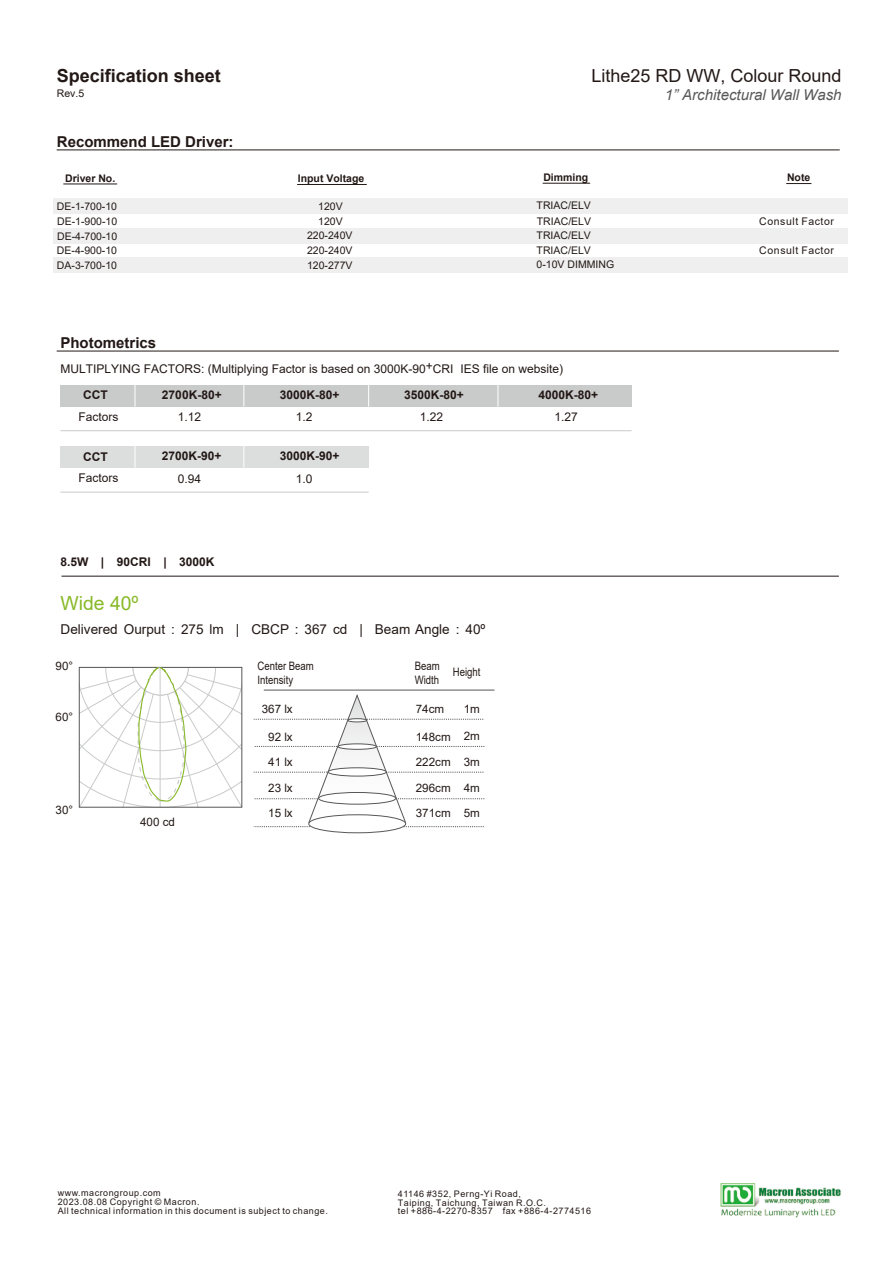
<style>
.page{position:relative;width:893px;height:1263px;background:#fff}
.page>*{position:absolute;margin:0;border:0;box-sizing:border-box;transform-origin:0 0}
.t1{font:19.35px "Arial";color:#88b928}
.t2{font:18px "Arial";color:#221815}
.t3{font:700 18px "Arial";color:#221815}
.t4{font:700 15px "Arial";color:#221815}
.t5{font:italic 15px "Arial";color:#595757}
.t6{font:13.5px "Arial";color:#221815}
.t7{font:12px "Arial";color:#221815}
.t8{font:700 12px "Arial";color:#221815}
.t9{font:11.55px "Arial";color:#221815}
.t10{font:11.55px/14px "Arial";color:#221815;scale:.82 1}
.t11{font:10.5px/14.2px "Arial";color:#221815}
.t12{font:700 10.5px "Arial";color:#221815}
.t13{font:10.5px "Arial";letter-spacing:.055em;color:#221815}
.t14{font:9px/9px "Arial";letter-spacing:.055em;color:#221815}
</style>
<div class="page">
<div style="left:53px;top:199px;width:794px;height:15px;background:#efefef"></div>
<div style="left:53px;top:228px;width:794px;height:15px;background:#efefef"></div>
<div style="left:53px;top:258px;width:794px;height:15px;background:#efefef"></div>
<hr style="left:57px;top:149px;width:783px;height:1px;background:#221815">
<hr style="left:63px;top:184px;width:54px;height:1px;background:#221815">
<hr style="left:297px;top:184px;width:70px;height:1px;background:#221815">
<hr style="left:543px;top:183px;width:47px;height:1px;background:#221815">
<svg style="left:786px;top:183px;width:25px;height:1px"></svg>
<img style="left:720px;top:1183px;width:121px;height:35px">
<hr style="left:60px;top:492px;width:309px;height:1px;background:#c9caca">
<div style="left:309px;top:814px;width:97px;height:19px;background:#fff;border:1px solid #585757;border-radius:50%"></div>
<hr style="left:264px;top:690px;width:230px;height:1px;background:#585757">
<svg style="left:254px;top:694px;width:230px;height:133px"></svg>
<div style="left:60px;top:446px;width:309px;height:22px;background:#dcdddd"></div>
<svg style="left:135px;top:446px;width:1px;height:21px"></svg>
<svg style="left:243px;top:446px;width:1px;height:22px"></svg>
<div style="left:60px;top:385px;width:572px;height:22px;background:#c9caca"></div>
<hr style="left:57px;top:351px;width:782px;height:1px;background:#221815">
<svg style="left:135px;top:385px;width:1px;height:22px"></svg>
<svg style="left:243px;top:385px;width:1px;height:22px"></svg>
<svg style="left:368px;top:385px;width:1px;height:22px"></svg>
<svg style="left:497px;top:385px;width:1px;height:22px"></svg>
<hr style="left:60px;top:430px;width:571px;height:1px;background:#c9caca">
<hr style="left:62px;top:576px;width:777px;height:1px;background:#221815">
<svg style="left:79px;top:666px;width:163px;height:141px"></svg>
<h2 class="t3" style="left:57px;top:63px;width:166px">Specification sheet</h2>
<p class="t11" style="left:57px;top:86px;width:29px">Rev.5</p>
<h2 class="t2" style="left:591px;top:63px;width:252px">Lithe25 RD WW, Colour Round</h2>
<h3 class="t5" style="left:665px;top:85px;width:178px">1” Architectural Wall Wash</h3>
<h3 class="t4" style="left:57px;top:131px;width:178px">Recommend LED Driver:</h3>
<p class="t12" style="left:65px;top:171px;width:52px">Driver No.</p>
<p class="t12" style="left:298px;top:171px;width:68px">Input Voltage</p>
<p class="t12" style="left:543px;top:170px;width:46px">Dimming</p>
<p class="t12" style="left:787px;top:170px;width:25px">Note</p>
<p class="t11" style="left:57px;top:199px;width:62px">DE-1-700-10</p>
<p class="t11" style="left:318px;top:199px;width:26px">120V</p>
<p class="t11" style="left:537px;top:198px;width:56px">TRIAC/ELV</p>
<p class="t11" style="left:57px;top:214px;width:62px">DE-1-900-10</p>
<p class="t11" style="left:318px;top:214px;width:26px">120V</p>
<p class="t11" style="left:537px;top:214px;width:56px">TRIAC/ELV</p>
<p class="t11" style="left:57px;top:229px;width:62px">DE-4-700-10</p>
<p class="t11" style="left:537px;top:228px;width:56px">TRIAC/ELV</p>
<p class="t11" style="left:57px;top:243px;width:62px">DE-4-900-10<br>DA-3-700-10</p>
<p class="t11" style="left:307px;top:244px;width:47px">220-240V<br>120-277V</p>
<p class="t11" style="left:537px;top:243px;width:79px">TRIAC/ELV<br>0-10V DIMMING</p>
<p class="t13" style="left:759px;top:214px;width:76px">Consult Factor</p>
<p class="t13" style="left:759px;top:243px;width:76px">Consult Factor</p>
<p class="t11" style="left:307px;top:228px;width:47px">220-240V</p>
<h3 class="t4" style="left:60px;top:332px;width:97px">Photometrics</h3>
<h3 class="t7" style="left:60px;top:361px;width:504px">MULTIPLYING FACTORS: (Multiplying Factor is based on 3000K-90+CRI IES file on website)</h3>
<h3 class="t8" style="left:83px;top:386px;width:26px">CCT</h3>
<h3 class="t7" style="left:79px;top:408px;width:42px">Factors</h3>
<h3 class="t8" style="left:83px;top:448px;width:26px">CCT</h3>
<h3 class="t7" style="left:79px;top:470px;width:42px">Factors</h3>
<h3 class="t8" style="left:162px;top:386px;width:61px">2700K-80+</h3>
<h3 class="t7" style="left:178px;top:409px;width:25px">1.12</h3>
<h3 class="t8" style="left:162px;top:448px;width:61px">2700K-90+</h3>
<h3 class="t7" style="left:178px;top:470px;width:25px">0.94</h3>
<h3 class="t8" style="left:60px;top:553px;width:156px">8.5W | 90CRI | 3000K</h3>
<h1 class="t1" style="left:61px;top:590px;width:80px">Wide 40º</h1>
<h3 class="t8" style="left:280px;top:386px;width:61px">3000K-80+</h3>
<h3 class="t7" style="left:296px;top:409px;width:18px">1.2</h3>
<h3 class="t8" style="left:280px;top:448px;width:61px">3000K-90+</h3>
<h3 class="t7" style="left:296px;top:470px;width:18px">1.0</h3>
<h3 class="t8" style="left:404px;top:386px;width:61px">3500K-80+</h3>
<h3 class="t7" style="left:420px;top:409px;width:25px">1.22</h3>
<h3 class="t6" style="left:61px;top:620px;width:426px">Delivered Ourput : 275 lm | CBCP : 367 cd | Beam Angle : 40º</h3>
<p class="t9" style="left:56px;top:658px;width:19px">90°</p>
<p class="t9" style="left:56px;top:708px;width:19px">60°</p>
<p class="t9" style="left:56px;top:802px;width:19px">30°</p>
<p class="t9" style="left:140px;top:814px;width:36px">400 cd</p>
<p class="t10" style="left:257px;top:659px;width:70px">Center Beam<br>Intensity</p>
<p class="t10" style="left:415px;top:659px;width:32px">Beam<br>Width</p>
<p class="t10" style="left:453px;top:665px;width:35px">Height</p>
<p class="t9" style="left:262px;top:701px;width:33px">367 lx</p>
<p class="t9" style="left:268px;top:729px;width:26px">92 lx</p>
<p class="t9" style="left:268px;top:754px;width:26px">41 lx</p>
<p class="t9" style="left:268px;top:780px;width:26px">23 lx</p>
<p class="t9" style="left:268px;top:805px;width:26px">15 lx</p>
<p class="t9" style="left:416px;top:701px;width:30px">74cm</p>
<p class="t9" style="left:416px;top:729px;width:36px">148cm</p>
<p class="t9" style="left:416px;top:754px;width:36px">222cm</p>
<p class="t9" style="left:416px;top:780px;width:36px">296cm</p>
<p class="t9" style="left:416px;top:805px;width:36px">371cm</p>
<p class="t9" style="left:464px;top:701px;width:18px">1m</p>
<p class="t9" style="left:464px;top:728px;width:18px">2m</p>
<p class="t9" style="left:464px;top:754px;width:18px">3m</p>
<p class="t9" style="left:464px;top:780px;width:18px">4m</p>
<p class="t9" style="left:464px;top:805px;width:18px">5m</p>
<h3 class="t8" style="left:538px;top:386px;width:61px">4000K-80+</h3>
<h3 class="t7" style="left:554px;top:409px;width:25px">1.27</h3>
<p class="t14" style="left:58px;top:1189px;width:272px">www.macrongroup.com<br>2023.08.08 Copyright © Macron.<br>All technical information in this document is subject to change.</p>
<p class="t14" style="left:398px;top:1189px;width:195px">41146 #352, Perng-Yi Road,<br>Taiping, Taichung, Taiwan R.O.C.<br>tel +886-4-2270-8357 fax +886-4-2774516</p>
</div>
